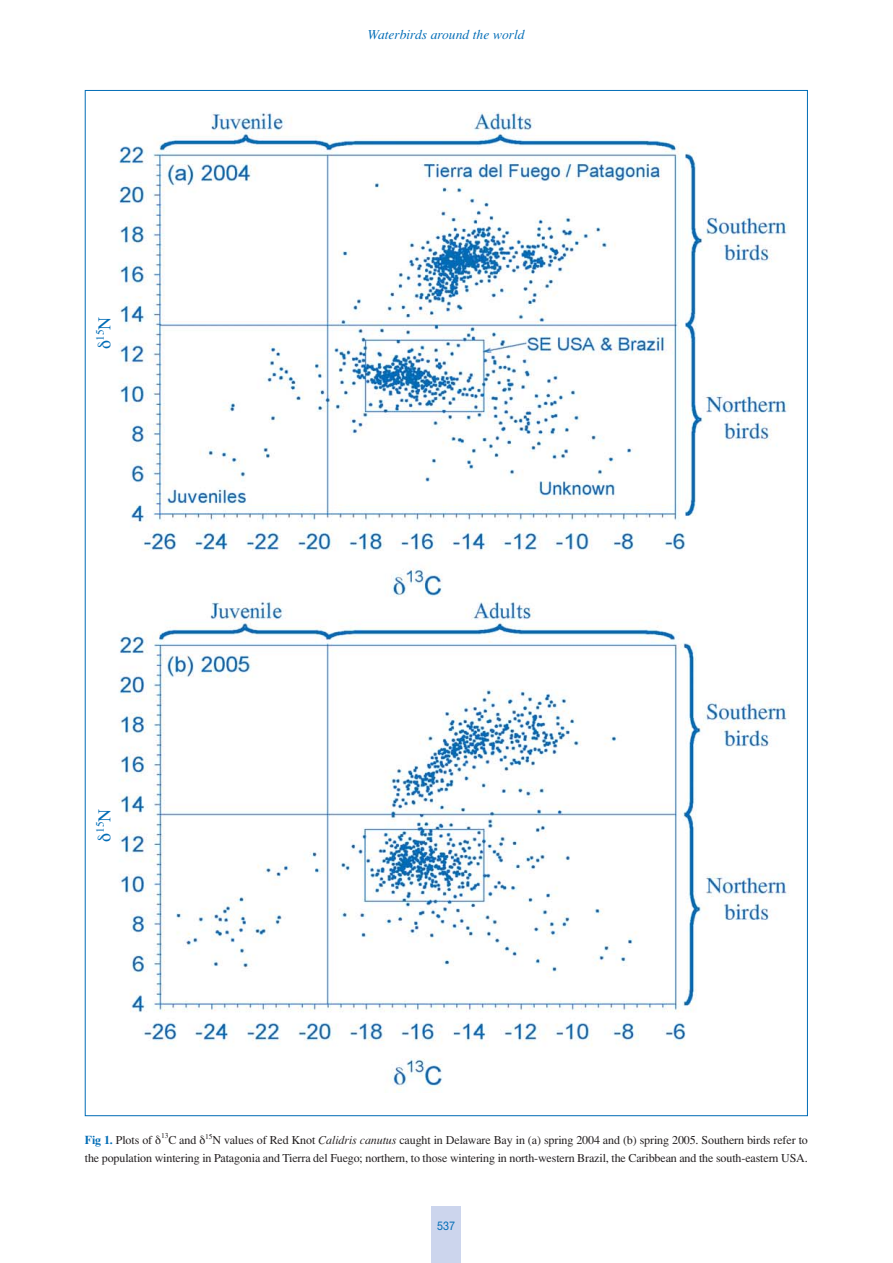
<style>
.page{position:relative;width:893px;height:1263px;background:#fff}
.page>*{position:absolute;margin:0;border:0;box-sizing:border-box;transform-origin:0 0}
.t1{font:italic 13.5px "Times";color:#006cb6}
.t2{font:12px/18px "Times";letter-spacing:-.01em;color:#231f20;text-align:right}
.t3{font:12px "Helvetica Neue";color:#006cb6;scale:.9 1}
.t4{font:11.25px "Times";color:#006cb6}
.t5{font:7.5px "Times";color:#231f20}
.s1{font-size:18px}
.s2{font-style:italic}
.s3{font-weight:700;color:#006cb6}
</style>
<div class="page">
<div style="left:431px;top:1206px;width:30px;height:57px;background:#ccd5ed"></div>
<img style="left:118px;top:112px;width:671px;height:981px">
<p class="t4" style="left:96px;top:341px;width:26px;rotate:-90deg">15<span class="s1">N</span></p>
<p class="t4" style="left:96px;top:833px;width:26px;rotate:-90deg">15<span class="s1">N</span></p>
<p class="t1" style="left:368px;top:30px;width:158px">Waterbirds around the world</p>
<p class="t5" style="left:161px;top:1133px;width:9px">13</p>
<p class="t2" style="left:85px;top:1132px;width:724px">C and <sup>15</sup>N values of Red Knot <span class="s2">Calidris canutus</span> caught in Delaware Bay in (a) spring 2004 and (b) spring 2005. Southern birds refer to<br>the population wintering in Patagonia and Tierra del Fuego; northern, to those wintering in north-western Brazil, the Caribbean and the south-eastern USA.</p>
<p class="t2" style="left:85px;top:1132px;width:69px"><span class="s3">Fig 1.</span> Plots of</p>
<p class="t3" style="left:437px;top:1221px;width:22px">537</p>
</div>
